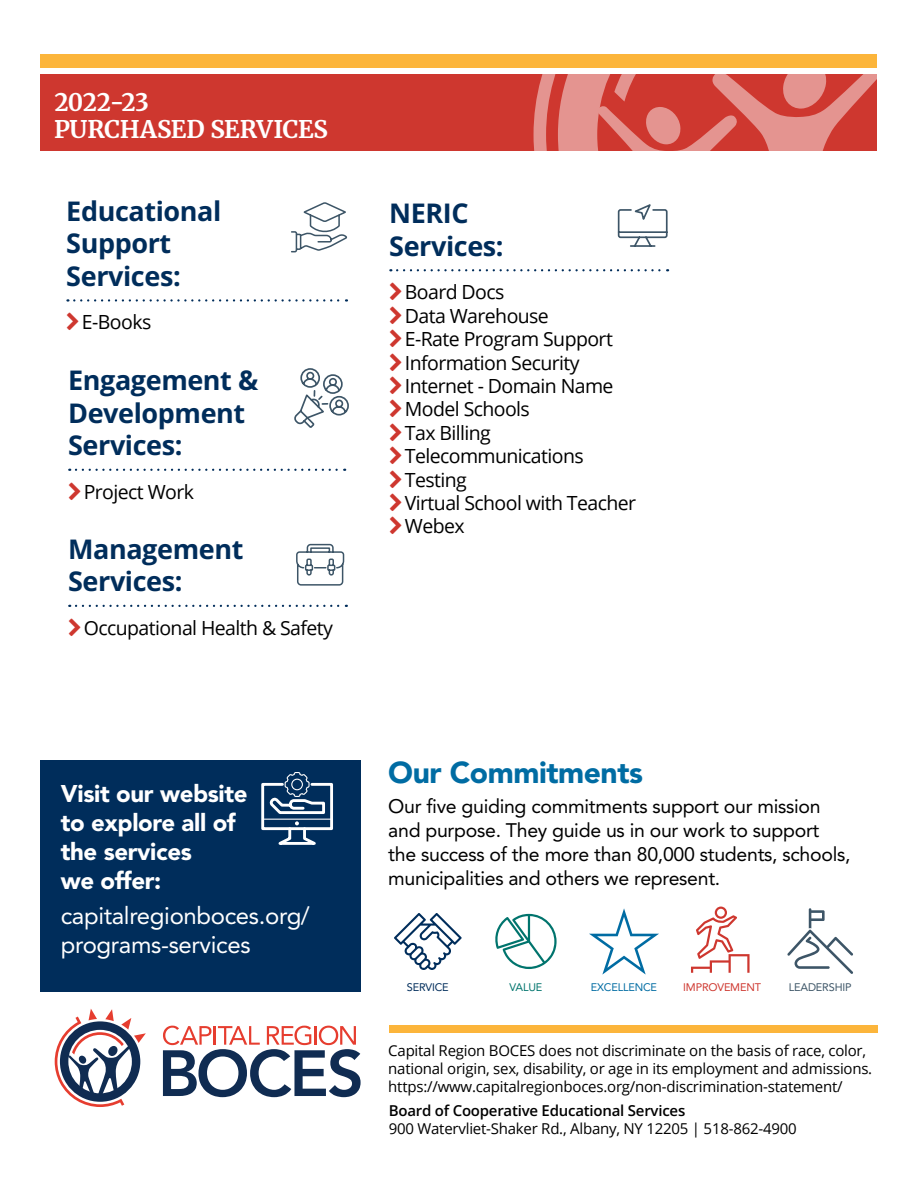
<style>
.page{position:relative;width:918px;height:1188px;background:#fff}
.page>*{position:absolute;margin:0;border:0;box-sizing:border-box;transform-origin:0 0}
.Callout_-_large_blue{font:900 30px "Avenir LT Std";letter-spacing:-.015em;color:#006ca3}
.Paragraph_Style_1{font:700 27px/32.4px "Open Sans";letter-spacing:-.015em;color:#002d5b}
.Paragraph_Style_2{font:700 27px/32.4px "Open Sans";letter-spacing:-.015em;color:#002d5b}
.callout__sans__large{font:900 24px/28.8px "Avenir LT Std";letter-spacing:-.015em;color:#fff}
.callout__sans{font:24px/28.8px "Avenir LT Std";letter-spacing:-.015em;color:#fff}
.sidebar_-_head{font:700 24px/27px "Merriweather";letter-spacing:-.01em;color:#fff}
.t1{font:19.5px "Open Sans";letter-spacing:-.03em;color:#000}
.body{font:19.5px/24px "Avenir LT Std";letter-spacing:-.015em;color:#000}
.address_disclaimer{font:15px/18px "Open Sans";letter-spacing:-.015em;color:#000}
.t2{font:10.95px "Avenir LT Std";letter-spacing:-.015em;color:#ce372f}
.t3{font:10.95px "Avenir LT Std";letter-spacing:-.015em;color:#006ca3}
.t4{font:10.95px "Avenir LT Std";letter-spacing:-.015em;color:#3d5567}
.t5{font:10.95px "Avenir LT Std";letter-spacing:-.015em;color:#002d5b}
.t6{font:10.95px "Avenir LT Std";letter-spacing:-.015em;color:#00746d}
.s1{font-weight:600}
</style>
<div class="page">
<div style="left:389px;top:1025px;width:489px;height:7px;background:#fcb53b"></div>
<svg style="left:163px;top:1026px;width:198px;height:71px"></svg>
<svg style="left:55px;top:1009px;width:91px;height:98px"></svg>
<div style="left:40px;top:760px;width:321px;height:231px;background:#002d5b"></div>
<svg style="left:261px;top:772px;width:72px;height:73px"></svg>
<div style="left:291px;top:779px;width:12px;height:11px;border:1px solid #fff;border-radius:50%"></div>
<svg style="left:394px;top:913px;width:68px;height:57px"></svg>
<svg style="left:495px;top:914px;width:62px;height:55px"></svg>
<svg style="left:589px;top:908px;width:70px;height:67px"></svg>
<svg style="left:691px;top:907px;width:59px;height:66px"></svg>
<svg style="left:787px;top:908px;width:66px;height:66px"></svg>
<div style="left:40px;top:54px;width:838px;height:14px;background:#fcb53b"></div>
<div style="left:40px;top:74px;width:838px;height:77px;background:#ce372f"></div>
<svg style="left:74px;top:299px;width:273px;height:3px"></svg>
<svg style="left:291px;top:202px;width:57px;height:51px"></svg>
<svg style="left:76px;top:469px;width:269px;height:2px"></svg>
<svg style="left:294px;top:368px;width:55px;height:60px"></svg>
<svg style="left:76px;top:605px;width:271px;height:2px"></svg>
<svg style="left:296px;top:543px;width:49px;height:43px"></svg>
<svg style="left:534px;top:74px;width:344px;height:77px"></svg>
<svg style="left:397px;top:269px;width:271px;height:2px"></svg>
<svg style="left:617px;top:204px;width:51px;height:43px"></svg>
<h2 class="sidebar_-_head" style="left:54px;top:88px;width:275px">2022-23<br>PURCHASED SERVICES</h2>
<p class="Paragraph_Style_1" style="left:66px;top:194px;width:157px">Educational<br>Support<br>Services:</p>
<p class="t1" style="left:82px;top:309px;width:71px">E-Books</p>
<p class="Paragraph_Style_1" style="left:68px;top:364px;width:192px">Engagement &amp;<br>Development<br>Services:</p>
<p class="t1" style="left:84px;top:478px;width:112px">Project Work</p>
<p class="Paragraph_Style_1" style="left:68px;top:532px;width:177px">Management<br>Services:</p>
<p class="t1" style="left:84px;top:614px;width:251px">Occupational Health &amp; Safety</p>
<p class="callout__sans__large" style="left:61px;top:779px;width:188px">Visit our website to explore all of the services<br>we offer:</p>
<p class="callout__sans" style="left:61px;top:902px;width:251px">capitalregionboces.org/ programs-services</p>
<p class="Paragraph_Style_2" style="left:389px;top:197px;width:116px">NERIC<br>Services:</p>
<p class="t1" style="left:405px;top:279px;width:101px">Board Docs</p>
<p class="t1" style="left:405px;top:302px;width:146px">Data Warehouse</p>
<p class="t1" style="left:405px;top:326px;width:209px">E-Rate Program Support</p>
<p class="t1" style="left:405px;top:349px;width:176px">Information Security</p>
<p class="t1" style="left:405px;top:372px;width:210px">Internet - Domain Name</p>
<p class="t1" style="left:405px;top:396px;width:127px">Model Schools</p>
<p class="t1" style="left:405px;top:419px;width:88px">Tax Billing</p>
<p class="t1" style="left:405px;top:443px;width:180px">Telecommunications</p>
<p class="t1" style="left:405px;top:466px;width:63px">Testing</p>
<p class="t1" style="left:405px;top:489px;width:233px">Virtual School with Teacher</p>
<p class="t1" style="left:405px;top:513px;width:61px">Webex</p>
<p class="Callout_-_large_blue" style="left:388px;top:754px;width:256px">Our Commitments</p>
<p class="body" style="left:388px;top:795px;width:464px">Our five guiding commitments support our mission and purpose. They guide us in our work to support the success of the more than 80,000 students, schools, municipalities and others we represent.</p>
<p class="t5" style="left:407px;top:981px;width:43px">SERVICE</p>
<p class="t6" style="left:509px;top:981px;width:34px">VALUE</p>
<p class="t3" style="left:591px;top:981px;width:68px">EXCELLENCE</p>
<p class="t2" style="left:683px;top:981px;width:79px">IMPROVEMENT</p>
<p class="t4" style="left:789px;top:981px;width:64px">LEADERSHIP</p>
<p class="address_disclaimer" style="left:388px;top:1041px;width:485px">Capital Region BOCES does not discriminate on the basis of race, color, national origin, sex, disability, or age in its employment and admissions. https://www.capitalregionboces.org/non-discrimination-statement/</p>
<p class="address_disclaimer" style="left:389px;top:1101px;width:409px"><span class="s1">Board of Cooperative Educational Services<br></span>900 Watervliet-Shaker Rd., Albany, NY 12205 | 518-862-4900</p>
</div>
